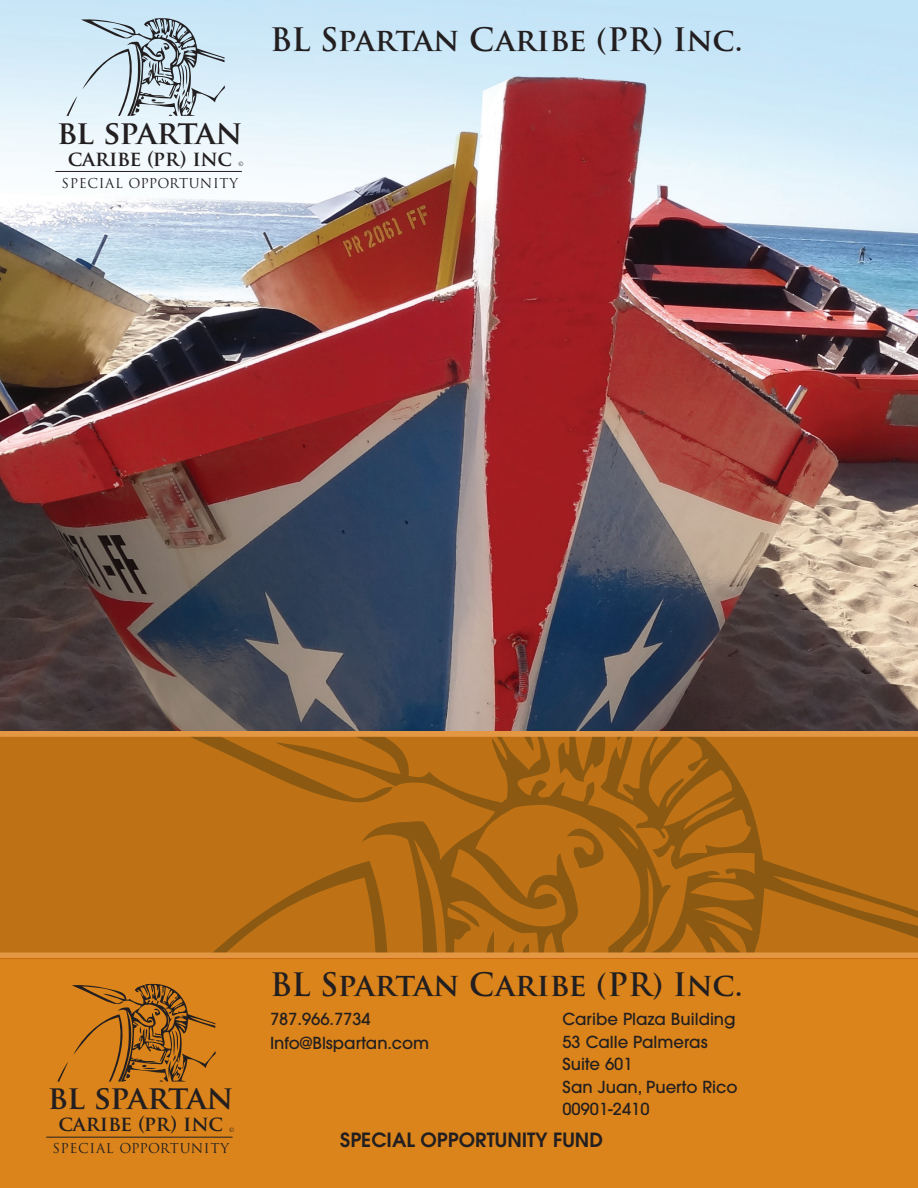
<style>
.page{position:relative;width:918px;height:1188px;background:#fff}
.page>*{position:absolute;margin:0;border:0;box-sizing:border-box;transform-origin:0 0}
.t1{font:700 32.25px "Trajan Pro";letter-spacing:-.05em;color:#231f20}
.t2{font:700 31.5px "Trajan Pro";letter-spacing:-.01em;color:#231f20}
.t3{font:700 20.7px "Trajan Pro";letter-spacing:-.01em;color:#231f20}
.t4{font:600 19.5px "ITC Avant Garde Std";color:#231f20}
.t5{font:500 16.5px/22.5px "ITC Avant Garde Std";color:#231f20}
.t6{font:13.2px "Trajan Pro";letter-spacing:.05em;color:#231f20}
.t7{font:5.7px "Trajan Pro";color:#231f20}
</style>
<div class="page">
<div style="left:0;top:958px;width:918px;height:230px;background:#db841b"></div>
<svg style="left:0;top:731px;width:918px;height:227px;background:#b66f16"></svg>
<img style="left:0;top:0;width:918px;height:731px">
<svg style="left:57px;top:984px;width:159px;height:98px"></svg>
<hr style="left:46px;top:1137px;width:187px;height:1px;background:#231f20">
<svg style="left:67px;top:18px;width:158px;height:98px;background:#b7c8d3"></svg>
<hr style="left:55px;top:171px;width:187px;height:1px;background:#231f20">
<h1 class="t1" style="left:57px;top:112px;width:187px">bl spartan</h1>
<p class="t3" style="left:68px;top:145px;width:166px">caribe (pr) inc</p>
<p class="t6" style="left:62px;top:174px;width:178px">SPECIAL OPPORTUNITY</p>
<p class="t7" style="left:239px;top:161px;width:7px">©</p>
<h2 class="t2" style="left:270px;top:20px;width:474px">BL Spartan Caribe (PR) Inc.</h2>
<h1 class="t1" style="left:48px;top:1078px;width:187px">bl spartan</h1>
<p class="t3" style="left:59px;top:1111px;width:166px">caribe (pr) inc</p>
<p class="t6" style="left:52px;top:1140px;width:178px">SPECIAL OPPORTUNITY</p>
<p class="t7" style="left:229px;top:1126px;width:7px">©</p>
<h2 class="t2" style="left:270px;top:965px;width:474px">BL Spartan Caribe (PR) Inc.</h2>
<p class="t5" style="left:270px;top:1007px;width:161px;line-height:24px">787.966.7734<br>Info@Blspartan.com</p>
<p class="t5" style="left:562px;top:1008px;width:177px">Caribe Plaza Building<br>53 Calle Palmeras<br>Suite 601<br>San Juan, Puerto Rico<br>00901-2410</p>
<p class="t4" style="left:340px;top:1127px;width:264px">SPECIAL OPPORTUNITY FUND</p>
</div>
